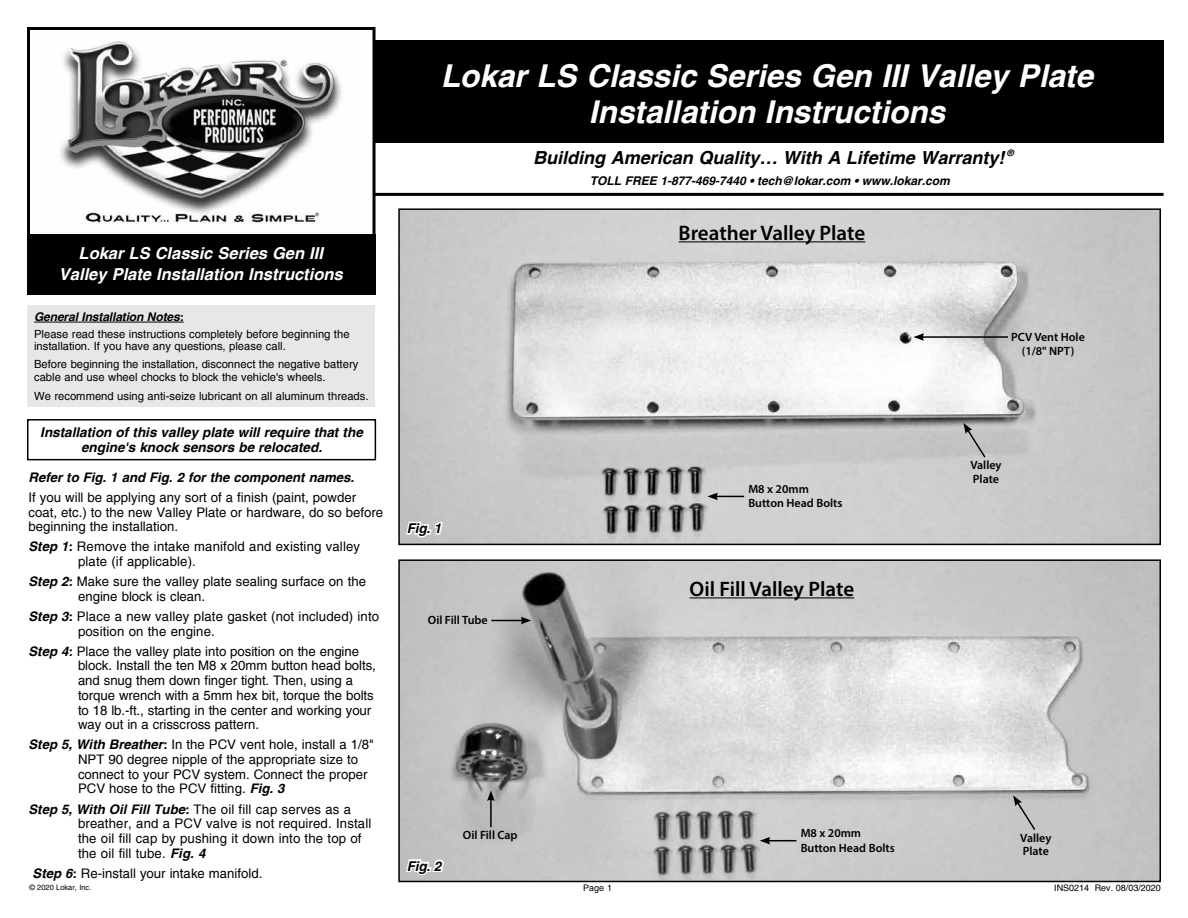
<style>
.page{position:relative;width:1188px;height:918px;background:#fff}
.page>*{position:absolute;margin:0;border:0;box-sizing:border-box;transform-origin:0 0}
.t1{font:italic 700 31.5px/36px "Helvetica";color:#fff;text-align:center}
.t2{font:600 21px "Myriad Pro";color:#000}
.t3{font:italic 700 18px "Helvetica";color:#000}
.t4{font:italic 700 16.5px/21px "Helvetica";color:#fff;text-align:center}
.t5{font:italic 700 13.5px/15px "Helvetica";color:#000;text-align:center}
.t6{font:13.2px/14.7px "Helvetica";color:#000}
.t7{font:italic 700 13.2px "Helvetica";color:#000}
.t8{font:600 12px/14.4px "Myriad Pro";color:#000}
.t9{font:italic 700 12px "Helvetica";color:#000}
.t10{font:11.25px/12px "Helvetica";color:#000}
.t11{font:9px "Helvetica";color:#000}
.t12{font:italic 700 9px "Helvetica";color:#000}
.t13{font:7.5px "Helvetica";color:#000}
.s1{font-weight:700;font-style:italic}
</style>
<div class="page">
<img style="left:401px;top:211px;width:757px;height:331px">
<div style="left:398px;top:208px;width:763px;height:337px;border:2px solid #000"></div>
<img style="left:401px;top:562px;width:757px;height:317px">
<div style="left:398px;top:559px;width:763px;height:323px;border:2px solid #000"></div>
<div style="left:364px;top:41px;width:800px;height:102px;background:#000"></div>
<hr style="left:366px;top:193px;width:798px;height:3px;background:#000">
<div style="left:28px;top:28px;width:346px;height:263px;background:#fff"></div>
<img style="left:60px;top:41px;width:281px;height:183px">
<div style="left:27px;top:27px;width:349px;height:266px;border:3px solid #000"></div>
<div style="left:27px;top:234px;width:348px;height:60px;background:#000"></div>
<div style="left:27px;top:306px;width:348px;height:101px;background:#e6e7e8"></div>
<hr style="left:34px;top:322px;width:150px;height:1px;background:#000">
<div style="left:27px;top:419px;width:349px;height:41px;border:2px solid #000"></div>
<svg style="left:404px;top:857px;width:42px;height:26px"></svg>
<svg style="left:404px;top:520px;width:41px;height:20px"></svg>
<hr style="left:922px;top:336px;width:86px;height:2px;background:#000">
<svg style="left:914px;top:333px;width:10px;height:8px"></svg>
<svg style="left:760px;top:837px;width:36px;height:8px"></svg>
<hr style="left:490px;top:799px;width:2px;height:28px;background:#000">
<svg style="left:487px;top:790px;width:8px;height:11px"></svg>
<hr style="left:491px;top:620px;width:32px;height:1px;background:#000">
<svg style="left:521px;top:617px;width:10px;height:7px"></svg>
<svg style="left:707px;top:493px;width:37px;height:7px"></svg>
<svg style="left:963px;top:423px;width:24px;height:36px"></svg>
<svg style="left:1013px;top:795px;width:24px;height:37px"></svg>
<hr style="left:679px;top:241px;width:186px;height:1px;background:#000">
<hr style="left:690px;top:597px;width:164px;height:1px;background:#000">
<h1 class="t1" style="left:441px;top:58px;width:654px">Lokar LS Classic Series Gen III Valley Plate<br>Installation Instructions</h1>
<p class="t12" style="left:1007px;top:148px;width:8px">®</p>
<h3 class="t3" style="left:533px;top:147px;width:473px">Building American Quality… With A Lifetime Warranty!</h3>
<p class="t4" style="left:59px;top:243px;width:285px">Lokar LS Classic Series Gen III<br>Valley Plate Installation Instructions</p>
<p class="t9" style="left:34px;top:310px;width:151px">General Installation Notes:</p>
<p class="t10" style="left:34px;top:328px;width:317px">Please read these instructions completely before beginning the installation. If you have any questions, please call.</p>
<p class="t10" style="left:34px;top:357px;width:326px;line-height:13.5px">Before beginning the installation, disconnect the negative battery cable and use wheel chocks to block the vehicle's wheels.</p>
<p class="t10" style="left:34px;top:390px;width:336px">We recommend using anti-seize lubricant on all aluminum threads.</p>
<p class="t5" style="left:40px;top:425px;width:324px">Installation of this valley plate will require that the engine's knock sensors be relocated.</p>
<p class="t7" style="left:29px;top:469px;width:327px">Refer to Fig. 1 and Fig. 2 for the component names.</p>
<p class="t6" style="left:29px;top:490px;width:356px">If you will be applying any sort of a finish (paint, powder coat, etc.) to the new Valley Plate or hardware, do so before beginning the installation.</p>
<p class="t6" style="left:78px;top:539px;width:284px;text-indent:-50px"><span class="s1">Step 1:</span> Remove the intake manifold and existing valley plate (if applicable).</p>
<p class="t6" style="left:78px;top:574px;width:290px;text-indent:-50px"><span class="s1">Step 2:</span> Make sure the valley plate sealing surface on the engine block is clean.</p>
<p class="t6" style="left:78px;top:609px;width:303px;text-indent:-50px"><span class="s1">Step 3:</span> Place a new valley plate gasket (not included) into position on the engine.</p>
<p class="t6" style="left:78px;top:644px;width:299px;text-indent:-50px"><span class="s1">Step 4:</span> Place the valley plate into position on the engine block. Install the ten M8 x 20mm button head bolts, and snug them down finger tight. Then, using a torque wrench with a 5mm hex bit, torque the bolts to 18 lb.-ft., starting in the center and working your way out in a crisscross pattern.</p>
<p class="t6" style="left:78px;top:737px;width:297px;text-indent:-50px"><span class="s1">Step 5, With Breather:</span> In the PCV vent hole, install a 1/8" NPT 90 degree nipple of the appropriate size to connect to your PCV system. Connect the proper PCV hose to the PCV fitting. <span class="s1">Fig. 3</span></p>
<p class="t6" style="left:78px;top:802px;width:295px;text-indent:-50px"><span class="s1">Step 5, With Oil Fill Tube:</span> The oil fill cap serves as a breather, and a PCV valve is not required. Install the oil fill cap by pushing it down into the top of the oil fill tube. <span class="s1">Fig. 4</span></p>
<p class="t6" style="left:33px;top:866px;width:231px"><span class="s1">Step 6:</span> Re-install your intake manifold.</p>
<p class="t5" style="left:407px;top:521px;width:36px">Fig. 1</p>
<p class="t8" style="left:428px;top:612px;width:61px">Oil Fill Tube</p>
<p class="t5" style="left:407px;top:858px;width:36px">Fig. 2</p>
<p class="t8" style="left:463px;top:827px;width:56px">Oil Fill Cap</p>
<p class="t9" style="left:590px;top:174px;width:362px">TOLL FREE 1-877-469-7440 • tech@lokar.com • www.lokar.com</p>
<h2 class="t2" style="left:679px;top:219px;width:188px">Breather Valley Plate</h2>
<p class="t8" style="left:1011px;top:329px;width:75px;text-align:center">PCV Vent Hole (1/8" NPT)</p>
<p class="t8" style="left:748px;top:481px;width:96px">M8 x 20mm<br>Button Head Bolts</p>
<h2 class="t2" style="left:690px;top:575px;width:166px">Oil Fill Valley Plate</h2>
<p class="t8" style="left:970px;top:458px;width:33px;line-height:13.5px">Valley<br>Plate</p>
<p class="t8" style="left:801px;top:826px;width:96px">M8 x 20mm<br>Button Head Bolts</p>
<p class="t8" style="left:1020px;top:831px;width:33px;line-height:13.5px">Valley<br>Plate</p>
<p class="t13" style="left:29px;top:883px;width:64px">© 2020 Lokar, Inc.</p>
<p class="t11" style="left:583px;top:883px;width:30px">Page 1</p>
<p class="t11" style="left:1054px;top:883px;width:108px">INS0214 Rev. 08/03/2020</p>
</div>
